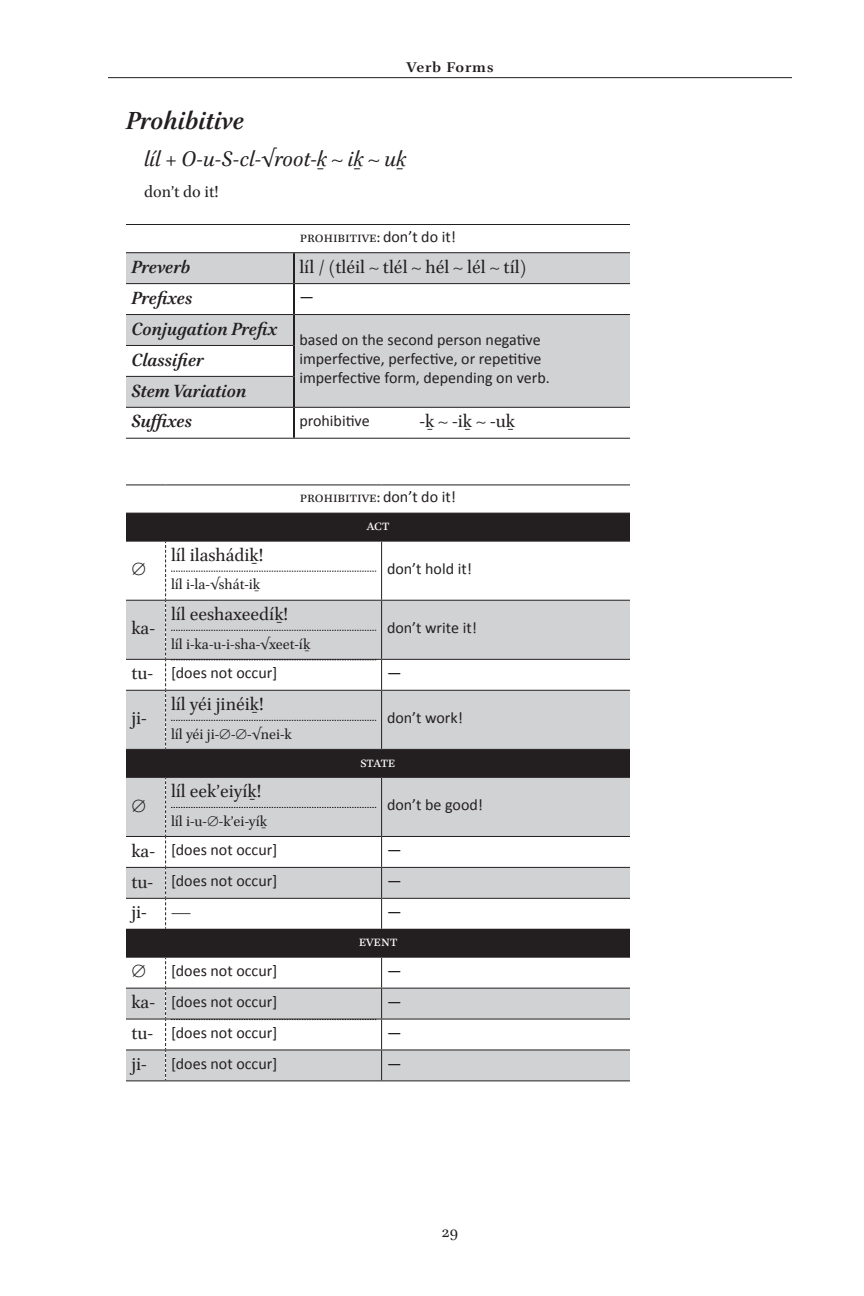
<style>
.page{position:relative;width:864px;height:1296px;background:#fff}
.page>*{position:absolute;margin:0;border:0;box-sizing:border-box;transform-origin:0 0}
.t1{font:italic 700 28px "Brill";color:#231f20}
.t2{font:italic 24px "Brill";color:#231f20}
.t3{font:20px "Brill";color:#231f20}
.t4{font:italic 700 20px/31px "Brill";color:#231f20}
.t5{font:18px "Brill";color:#231f20}
.t6{font:16px/19.2px "Calibri";color:#231f20}
.t7{font:16px/28px "Brill";color:#231f20;text-align:center}
.t8{font:16px "Brill";color:#fff}
.t9{font:700 16px "Brill";letter-spacing:.05em;color:#231f20;scale:1.1 1}
.s1{font-family:"Calibri"}
.s2{color:#fff}
.s3{font-family:"Brill";font-size:20px}
</style>
<div class="page">
<hr style="left:108px;top:77px;width:684px;height:1px;background:#231f20">
<svg style="left:126px;top:253px;width:504px;height:154px;fill:#d1d2d4"></svg>
<hr style="left:126px;top:224px;width:168px;height:1px;background:#231f20">
<hr style="left:294px;top:224px;width:120px;height:1px;background:#231f20">
<hr style="left:414px;top:224px;width:216px;height:1px;background:#231f20">
<hr style="left:126px;top:252px;width:168px;height:1px;background:#231f20">
<hr style="left:294px;top:252px;width:120px;height:1px;background:#231f20">
<hr style="left:414px;top:252px;width:216px;height:1px;background:#231f20">
<hr style="left:126px;top:283px;width:167px;height:1px;background:#231f20">
<hr style="left:295px;top:283px;width:119px;height:1px;background:#231f20">
<hr style="left:414px;top:283px;width:216px;height:1px;background:#231f20">
<hr style="left:126px;top:314px;width:167px;height:1px;background:#231f20">
<hr style="left:295px;top:314px;width:119px;height:1px;background:#231f20">
<hr style="left:414px;top:314px;width:216px;height:1px;background:#231f20">
<hr style="left:126px;top:345px;width:167px;height:1px;background:#231f20">
<hr style="left:126px;top:376px;width:167px;height:1px;background:#231f20">
<hr style="left:126px;top:407px;width:167px;height:1px;background:#231f20">
<hr style="left:295px;top:407px;width:119px;height:1px;background:#231f20">
<hr style="left:414px;top:407px;width:216px;height:1px;background:#231f20">
<hr style="left:126px;top:438px;width:168px;height:1px;background:#231f20">
<hr style="left:294px;top:438px;width:120px;height:1px;background:#231f20">
<hr style="left:414px;top:438px;width:216px;height:1px;background:#231f20">
<hr style="left:293px;top:253px;width:2px;height:31px;background:#231f20">
<hr style="left:293px;top:284px;width:2px;height:31px;background:#231f20">
<hr style="left:293px;top:315px;width:2px;height:30px;background:#231f20">
<hr style="left:293px;top:345px;width:2px;height:31px;background:#231f20">
<hr style="left:293px;top:376px;width:2px;height:31px;background:#231f20">
<hr style="left:293px;top:407px;width:2px;height:31px;background:#231f20">
<svg style="left:126px;top:514px;width:504px;height:86px"></svg>
<svg style="left:126px;top:601px;width:504px;height:479px;fill:#d1d2d4"></svg>
<div style="left:126px;top:929px;width:504px;height:28px;background:#231f20"></div>
<svg style="left:126px;top:1081px;width:504px;height:1px"></svg>
<hr style="left:126px;top:484px;width:40px;height:1px;background:#231f20">
<hr style="left:166px;top:484px;width:216px;height:1px;background:#231f20">
<hr style="left:382px;top:484px;width:248px;height:1px;background:#231f20">
<hr style="left:126px;top:513px;width:40px;height:1px;background:#231f20">
<hr style="left:166px;top:513px;width:216px;height:1px;background:#231f20">
<hr style="left:382px;top:513px;width:248px;height:1px;background:#231f20">
<hr style="left:126px;top:541px;width:40px;height:1px;background:#231f20">
<hr style="left:166px;top:541px;width:216px;height:1px;background:#231f20">
<hr style="left:382px;top:541px;width:248px;height:1px;background:#231f20">
<hr style="left:126px;top:600px;width:40px;height:1px;background:#231f20">
<hr style="left:166px;top:600px;width:216px;height:1px;background:#231f20">
<hr style="left:382px;top:600px;width:248px;height:1px;background:#231f20">
<hr style="left:126px;top:659px;width:40px;height:1px;background:#231f20">
<hr style="left:166px;top:659px;width:216px;height:1px;background:#231f20">
<hr style="left:382px;top:659px;width:248px;height:1px;background:#231f20">
<hr style="left:126px;top:690px;width:40px;height:1px;background:#231f20">
<hr style="left:166px;top:690px;width:216px;height:1px;background:#231f20">
<hr style="left:382px;top:690px;width:248px;height:1px;background:#231f20">
<hr style="left:126px;top:749px;width:40px;height:1px;background:#231f20">
<hr style="left:166px;top:749px;width:216px;height:1px;background:#231f20">
<hr style="left:382px;top:749px;width:248px;height:1px;background:#231f20">
<hr style="left:126px;top:777px;width:40px;height:1px;background:#231f20">
<hr style="left:166px;top:777px;width:216px;height:1px;background:#231f20">
<hr style="left:382px;top:777px;width:248px;height:1px;background:#231f20">
<hr style="left:126px;top:836px;width:40px;height:1px;background:#231f20">
<hr style="left:166px;top:836px;width:216px;height:1px;background:#231f20">
<hr style="left:382px;top:836px;width:248px;height:1px;background:#231f20">
<hr style="left:126px;top:867px;width:40px;height:1px;background:#231f20">
<hr style="left:166px;top:867px;width:216px;height:1px;background:#231f20">
<hr style="left:382px;top:867px;width:248px;height:1px;background:#231f20">
<hr style="left:126px;top:898px;width:40px;height:1px;background:#231f20">
<hr style="left:166px;top:898px;width:216px;height:1px;background:#231f20">
<hr style="left:382px;top:898px;width:248px;height:1px;background:#231f20">
<hr style="left:126px;top:957px;width:40px;height:1px;background:#231f20">
<hr style="left:166px;top:957px;width:216px;height:1px;background:#231f20">
<hr style="left:382px;top:957px;width:248px;height:1px;background:#231f20">
<hr style="left:126px;top:988px;width:40px;height:1px;background:#231f20">
<hr style="left:382px;top:988px;width:248px;height:1px;background:#231f20">
<hr style="left:126px;top:1019px;width:40px;height:1px;background:#231f20">
<hr style="left:382px;top:1019px;width:248px;height:1px;background:#231f20">
<hr style="left:126px;top:1049px;width:40px;height:1px;background:#231f20">
<hr style="left:382px;top:1049px;width:248px;height:1px;background:#231f20">
<hr style="left:381px;top:542px;width:1px;height:58px;background:#231f20">
<hr style="left:381px;top:601px;width:1px;height:58px;background:#231f20">
<hr style="left:381px;top:660px;width:1px;height:30px;background:#231f20">
<hr style="left:381px;top:691px;width:1px;height:58px;background:#231f20">
<hr style="left:381px;top:778px;width:1px;height:58px;background:#231f20">
<hr style="left:381px;top:837px;width:1px;height:30px;background:#231f20">
<hr style="left:381px;top:868px;width:1px;height:30px;background:#231f20">
<hr style="left:381px;top:899px;width:1px;height:30px;background:#231f20">
<hr style="left:126px;top:1080px;width:40px;height:1px;background:#231f20">
<hr style="left:166px;top:1080px;width:216px;height:1px;background:#231f20">
<hr style="left:382px;top:1080px;width:248px;height:1px;background:#231f20">
<svg style="left:165px;top:542px;width:211px;height:207px"></svg>
<svg style="left:165px;top:778px;width:211px;height:151px"></svg>
<svg style="left:165px;top:958px;width:217px;height:122px"></svg>
<p class="t9" style="left:407px;top:56px;width:80px">Verb Forms</p>
<h1 class="t1" style="left:126px;top:101px;width:120px">Prohibitive</h1>
<h2 class="t2" style="left:144px;top:142px;width:264px">líl + O-u-S-cl-√root-ḵ ~ iḵ ~ uḵ</h2>
<p class="t5" style="left:144px;top:179px;width:76px">donʼt do it!</p>
<p class="t7" style="left:300px;top:222px;width:158px">prohibitive: <span class="s1">donʼt do it!</span></p>
<p class="t4" style="left:131px;top:252px;width:61px">Preverb</p>
<p class="t3" style="left:299px;top:253px;width:228px">líl / (tléil ~ tlél ~ hél ~ lél ~ tíl)</p>
<p class="t4" style="left:131px;top:283px;width:63px">Prefixes</p>
<p class="t6" style="left:299px;top:287px;width:16px">—</p>
<p class="t4" style="left:131px;top:314px;width:147px">Conjugation Prefix</p>
<p class="t6" style="left:299px;top:330px;width:252px">based on the second person negative imperfective, perfective, or repetitive imperfective form, depending on verb.</p>
<p class="t4" style="left:131px;top:345px;width:117px">Classifier<br>Stem Variation<br>Suffixes</p>
<p class="t6" style="left:299px;top:411px;width:72px">prohibitive</p>
<p class="t3" style="left:419px;top:408px;width:97px">-ḵ ~ -iḵ ~ -uḵ</p>
<p class="t3" style="left:131px;top:556px;width:16px">∅</p>
<p class="t3" style="left:131px;top:615px;width:25px">ka-</p>
<p class="t3" style="left:171px;top:542px;width:94px">líl ilashádiḵ!</p>
<p class="t7" style="left:171px;top:570px;width:91px">líl i-la-√shát-iḵ</p>
<p class="t7" style="left:300px;top:483px;width:158px">prohibitive: <span class="s1">donʼt do it! </span><span class="s2">act</span></p>
<p class="t6" style="left:387px;top:559px;width:86px">don’t hold it!</p>
<p class="t3" style="left:171px;top:601px;width:118px">líl eeshaxeedíḵ!</p>
<p class="t7" style="left:171px;top:629px;width:141px">líl i-ka-u-i-sha-√xeet-íḵ</p>
<p class="t6" style="left:387px;top:618px;width:91px">donʼt write it!</p>
<p class="t6" style="left:131px;top:663px;width:147px"><span class="s3">tu-</span> [does not occur]</p>
<p class="t6" style="left:387px;top:663px;width:16px">—</p>
<p class="t3" style="left:131px;top:705px;width:17px">ji-</p>
<p class="t3" style="left:171px;top:691px;width:94px">líl yéi jinéiḵ!</p>
<p class="t7" style="left:171px;top:719px;width:122px">líl yéi ji-∅-∅-√nei-k</p>
<p class="t6" style="left:387px;top:708px;width:78px">don’t work!</p>
<p class="t8" style="left:361px;top:751px;width:36px">state</p>
<p class="t3" style="left:131px;top:792px;width:16px">∅</p>
<p class="t3" style="left:171px;top:778px;width:92px">líl eekʼeiyíḵ!</p>
<p class="t7" style="left:171px;top:806px;width:98px">líl i-u-∅-kʼei-yíḵ</p>
<p class="t6" style="left:387px;top:795px;width:98px">don’t be good!</p>
<p class="t6" style="left:131px;top:840px;width:147px"><span class="s3">ka-</span> [does not occur]</p>
<p class="t6" style="left:387px;top:840px;width:16px">—</p>
<p class="t6" style="left:131px;top:871px;width:147px"><span class="s3">tu-</span> [does not occur]</p>
<p class="t6" style="left:387px;top:871px;width:16px">—</p>
<p class="t3" style="left:131px;top:899px;width:61px">ji- —</p>
<p class="t6" style="left:387px;top:902px;width:16px">—</p>
<p class="t8" style="left:359px;top:931px;width:40px">event</p>
<p class="t6" style="left:131px;top:961px;width:147px"><span class="s3">∅</span> [does not occur]</p>
<p class="t6" style="left:387px;top:961px;width:16px">—</p>
<p class="t6" style="left:131px;top:992px;width:147px"><span class="s3">ka-</span> [does not occur]</p>
<p class="t6" style="left:387px;top:992px;width:16px">—</p>
<p class="t6" style="left:131px;top:1023px;width:147px"><span class="s3">tu-</span> [does not occur]</p>
<p class="t6" style="left:387px;top:1023px;width:16px">—</p>
<p class="t6" style="left:131px;top:1054px;width:147px"><span class="s3">ji-</span> [does not occur]</p>
<p class="t6" style="left:387px;top:1054px;width:16px">—</p>
<p class="t5" style="left:442px;top:1220px;width:18px">29</p>
</div>
